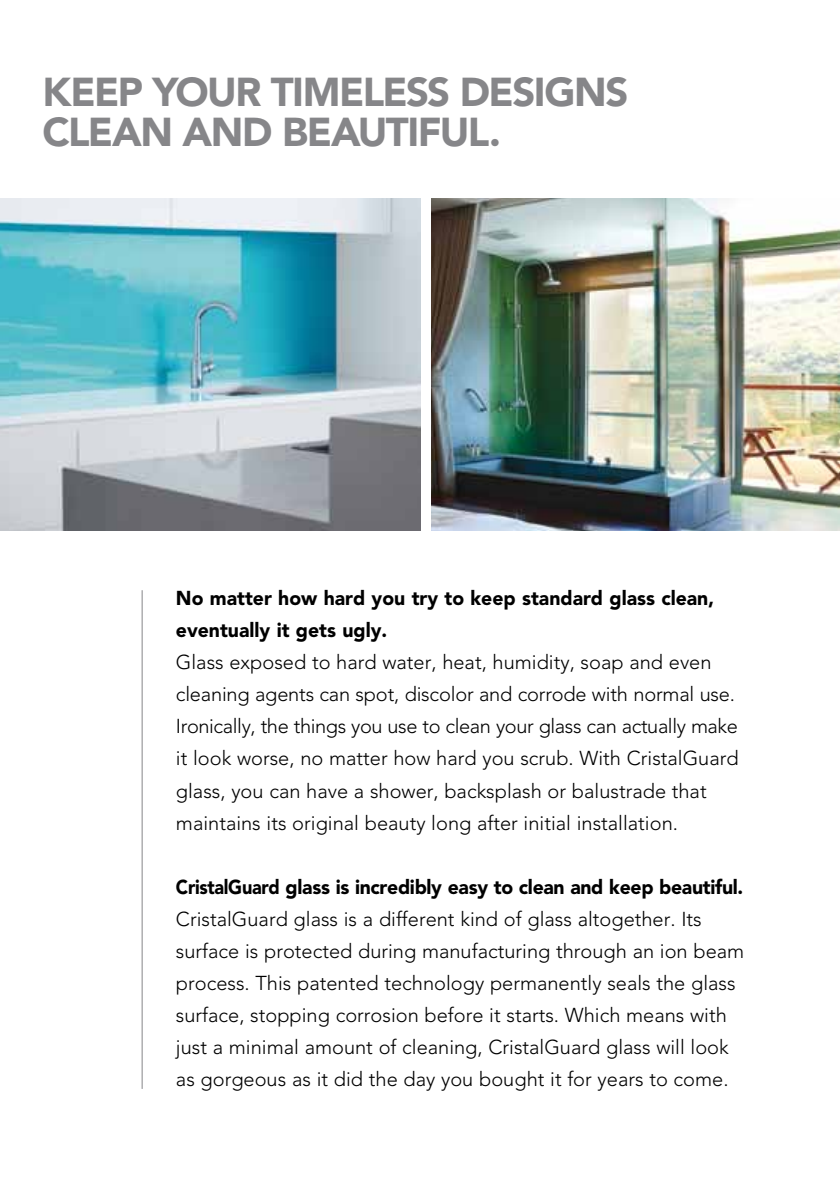
<style>
.page{position:relative;width:840px;height:1191px;background:#fff}
.page>*{position:absolute;margin:0;border:0;box-sizing:border-box;transform-origin:0 0}
.t1{font:900 40px/40px "Avenir";letter-spacing:-.035em;color:#868689}
.t2{font:300 20px/32px "Avenir";color:#000}
.t3{font:900 20px/32px "Avenir";color:#000}
.t4{font:900 20px "Avenir";color:#000;scale:.9 1}
</style>
<div class="page">
<img style="left:0;top:198px;width:420px;height:332px">
<img style="left:431px;top:198px;width:408px;height:332px">
<hr style="left:142px;top:590px;width:1px;height:499px;background:#868689">
<h1 class="t1" style="left:43px;top:72px;width:587px">Keep your timeless designs clean an d beautiful.</h1>
<p class="t3" style="left:176px;top:582px;width:539px">No matter how hard you try to keep standard glass clean, eventually it gets ugly.</p>
<p class="t2" style="left:176px;top:646px;width:564px">Glass exposed to hard water, heat, humidity, soap and even cleaning agents can spot, discolor and corrode with normal use.<br>Ironically, the things you use to clean your glass can actually make it look worse, no matter how hard you scrub. With CristalGuard glass, you can have a shower, backsplash or balustrade that maintains its original beauty long after initial installation.</p>
<p class="t4" style="left:176px;top:874px;width:631px">CristalGuard glass is incredibly easy to clean and keep beautiful.</p>
<p class="t2" style="left:176px;top:902px;width:569px">CristalGuard glass is a different kind of glass altogether. Its surface is protected during manufacturing through an ion beam process. This patented technology permanently seals the glass surface, stopping corrosion before it starts. Which means with just a minimal amount of cleaning, CristalGuard glass will look as gorgeous as it did the day you bought it for years to come.</p>
</div>
